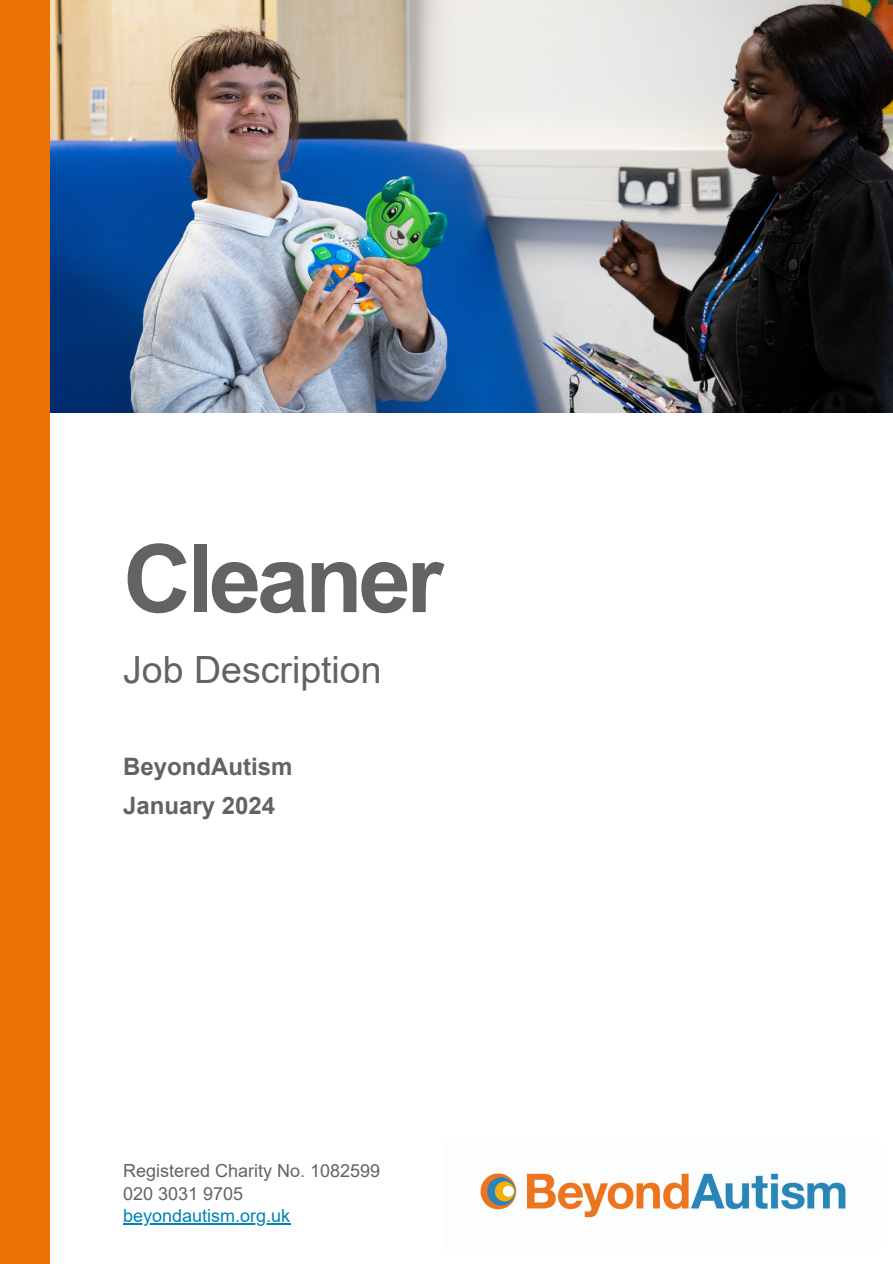
<style>
.page{position:relative;width:893px;height:1264px;background:#fff}
.page>*{position:absolute;margin:0;border:0;box-sizing:border-box;transform-origin:0 0}
.t1{font:700 94.5px "Arial";letter-spacing:-.045em;color:#636362}
.t2{font:37.5px "Arial";color:#636362}
.t3{font:700 24px/38.2px "Arial";color:#636362}
.t4{font:18px "Arial";color:#636362}
.t5{font:18px "Arial";color:#0084b6}
</style>
<div class="page">
<img style="left:50px;top:0;width:842px;height:413px">
<div style="left:0;top:0;width:50px;height:1263px;background:#ed7102"></div>
<img style="left:480px;top:1173px;width:366px;height:45px">
<hr style="left:123px;top:1223px;width:167px;height:1px;background:#0084b6">
<h1 class="t1" style="left:123px;top:526px;width:321px">Cleaner</h1>
<h3 class="t2" style="left:123px;top:649px;width:260px">Job Description</h3>
<h2 class="t3" style="left:123px;top:747px;width:171px">BeyondAutism<br>January 2024</h2>
<p class="t4" style="left:123px;top:1160px;width:259px">Registered Charity No. 1082599</p>
<p class="t4" style="left:123px;top:1183px;width:122px">020 3031 9705</p>
<p class="t5" style="left:123px;top:1205px;width:169px">beyondautism.org.uk</p>
</div>
